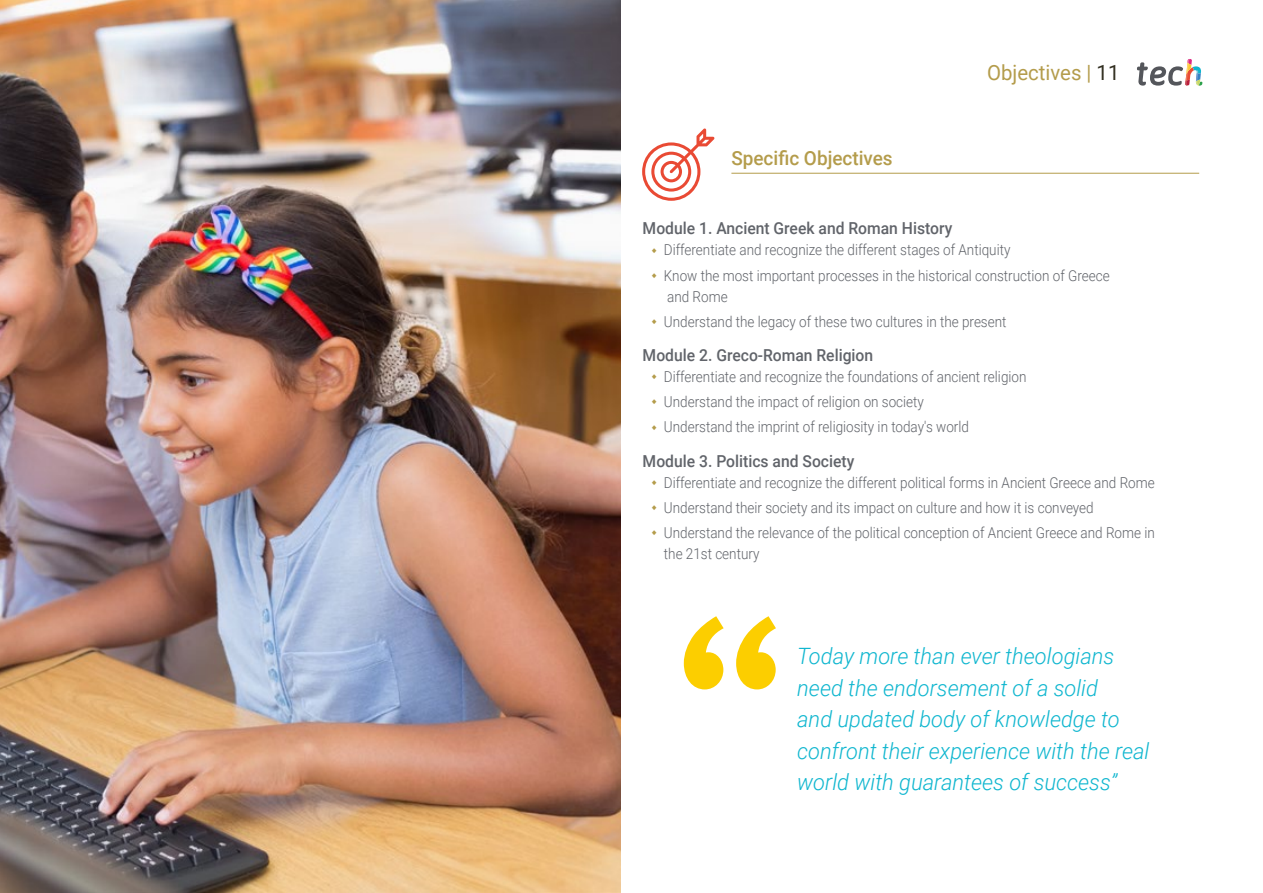
<style>
.page{position:relative;width:1263px;height:893px;background:#fff}
.page>*{position:absolute;margin:0;border:0;box-sizing:border-box;transform-origin:0 0}
.t1{font:italic 300 22.5px/31.5px "Roboto";color:#0fb6cf}
.t2{font:21px "Roboto";color:#b49c4b}
.t3{font:500 19.5px "Roboto";color:#b49c4b}
.t4{font:500 16.5px "Roboto";color:#61646a;scale:.95 1}
.t5{font:300 15px/25.2px "Roboto";color:#61646a;scale:.9 1}
.s1{color:#312e20}
</style>
<div class="page">
<svg style="left:642px;top:128px;width:72px;height:73px"></svg>
<hr style="left:731px;top:173px;width:468px;height:1px;background:#b49c4b">
<svg style="left:1137px;top:59px;width:65px;height:27px"></svg>
<img style="left:0;top:0;width:621px;height:893px">
<svg style="left:684px;top:616px;width:92px;height:73px"></svg>
<h3 class="t3" style="left:731px;top:144px;width:163px">Specific Objectives</h3>
<h2 class="t2" style="left:987px;top:57px;width:134px">Objectives | <span class="s1">11</span></h2>
<p class="t4" style="left:643px;top:217px;width:327px">Module 1. Ancient Greek and Roman History</p>
<p class="t5" style="left:664px;top:237px;width:497px">Differentiate and recognize the different stages of Antiquity<br>Know the most important processes in the historical construction of Greece</p>
<p class="t5" style="left:664px;top:283px;width:382px">and Rome<br>Understand the legacy of these two cultures in the present</p>
<p class="t4" style="left:643px;top:344px;width:244px">Module 2. Greco-Roman Religion</p>
<p class="t5" style="left:664px;top:363px;width:404px">Differentiate and recognize the foundations of ancient religion<br>Understand the impact of religion on society<br>Understand the imprint of religiosity in today's world</p>
<p class="t4" style="left:643px;top:449px;width:224px">Module 3. Politics and Society</p>
<p class="t5" style="left:664px;top:469px;width:547px">Differentiate and recognize the different political forms in Ancient Greece and Rome<br>Understand their society and its impact on culture and how it is conveyed<br>Understand the relevance of the political conception of Ancient Greece and Rome in</p>
<p class="t5" style="left:664px;top:541px;width:108px">the 21st century</p>
<h1 class="t1" style="left:797px;top:640px;width:354px">Today more than ever theologians need the endorsement of a solid<br>and updated body of knowledge to confront their experience with the real world with guarantees of success”</h1>
</div>
